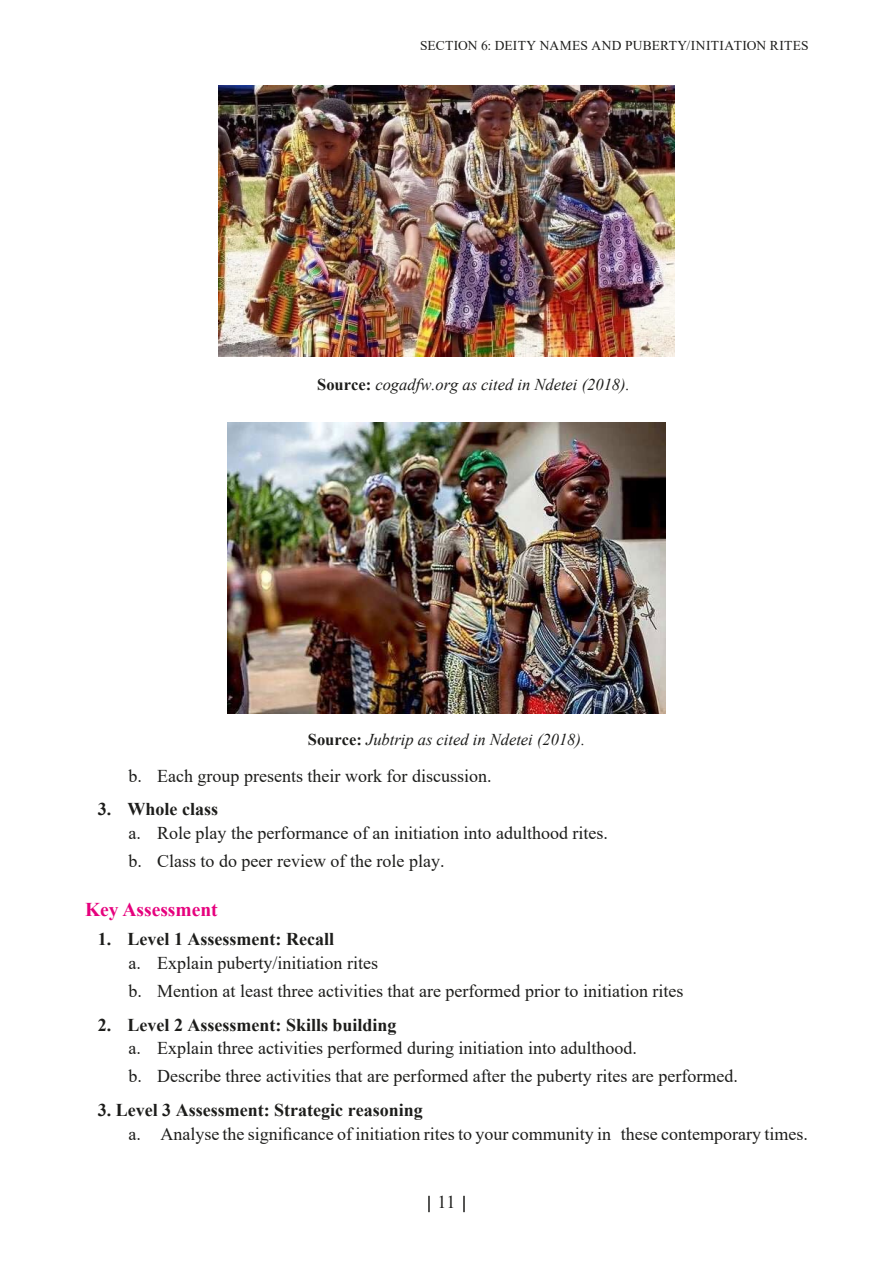
<style>
.page{position:relative;width:893px;height:1263px;background:#fff}
.page>*{position:absolute;margin:0;border:0;box-sizing:border-box;transform-origin:0 0}
.B_heading{font:700 19.5px "Times New Roman";color:#e6007d}
.Bodytext_indent_sub{font:18px "Times New Roman";color:#1d1d1b}
.Bodytext_indent_single_line{font:700 18px "Times New Roman";color:#1d1d1b}
.t1{font:italic 16.5px "Times New Roman";color:#1d1d1b}
.t2{font:13.5px "Times New Roman";letter-spacing:.025em;color:#1d1d1b}
.s1{font-weight:700;font-style:normal}
</style>
<div class="page">
<svg style="left:428px;top:1196px;width:2px;height:16px"></svg>
<svg style="left:463px;top:1196px;width:2px;height:16px"></svg>
<img style="left:219px;top:85px;width:455px;height:271px">
<img style="left:228px;top:422px;width:437px;height:291px">
<p class="t2" style="left:420px;top:36px;width:390px">SECTION 6: DEITY NAMES AND PUBERTY/INITIATION RITES</p>
<p class="t1" style="left:317px;top:373px;width:314px"><span class="s1">Source:</span> cogadfw.org as cited in Ndetei (2018).</p>
<p class="t1" style="left:308px;top:728px;width:279px"><span class="s1">Source:</span> Jubtrip as cited in Ndetei (2018).</p>
<p class="Bodytext_indent_sub" style="left:129px;top:763px;width:364px">b. Each group presents their work for discussion.</p>
<p class="Bodytext_indent_single_line" style="left:98px;top:796px;width:122px">3. Whole class</p>
<p class="Bodytext_indent_sub" style="left:129px;top:820px;width:481px">a. Role play the performance of an initiation into adulthood rites.</p>
<p class="Bodytext_indent_sub" style="left:129px;top:848px;width:317px">b. Class to do peer review of the role play.</p>
<p class="B_heading" style="left:85px;top:895px;width:134px">Key Assessment</p>
<p class="Bodytext_indent_single_line" style="left:98px;top:926px;width:238px">1. Level 1 Assessment: Recall</p>
<p class="Bodytext_indent_sub" style="left:129px;top:950px;width:251px">a. Explain puberty/initiation rites</p>
<p class="Bodytext_indent_sub" style="left:129px;top:978px;width:556px">b. Mention at least three activities that are performed prior to initiation rites</p>
<p class="Bodytext_indent_single_line" style="left:98px;top:1012px;width:300px">2. Level 2 Assessment: Skills building</p>
<p class="Bodytext_indent_sub" style="left:129px;top:1036px;width:510px">a. Explain three activities performed during initiation into adulthood.</p>
<p class="Bodytext_indent_sub" style="left:129px;top:1064px;width:611px">b. Describe three activities that are performed after the puberty rites are performed.</p>
<p class="Bodytext_indent_single_line" style="left:98px;top:1097px;width:326px">3. Level 3 Assessment: Strategic reasoning</p>
<p class="Bodytext_indent_sub" style="left:129px;top:1121px;width:681px">a. Analyse the significance of initiation rites to your community in these contemporary times.</p>
<p class="Bodytext_indent_sub" style="left:437px;top:1189px;width:19px">11</p>
</div>
